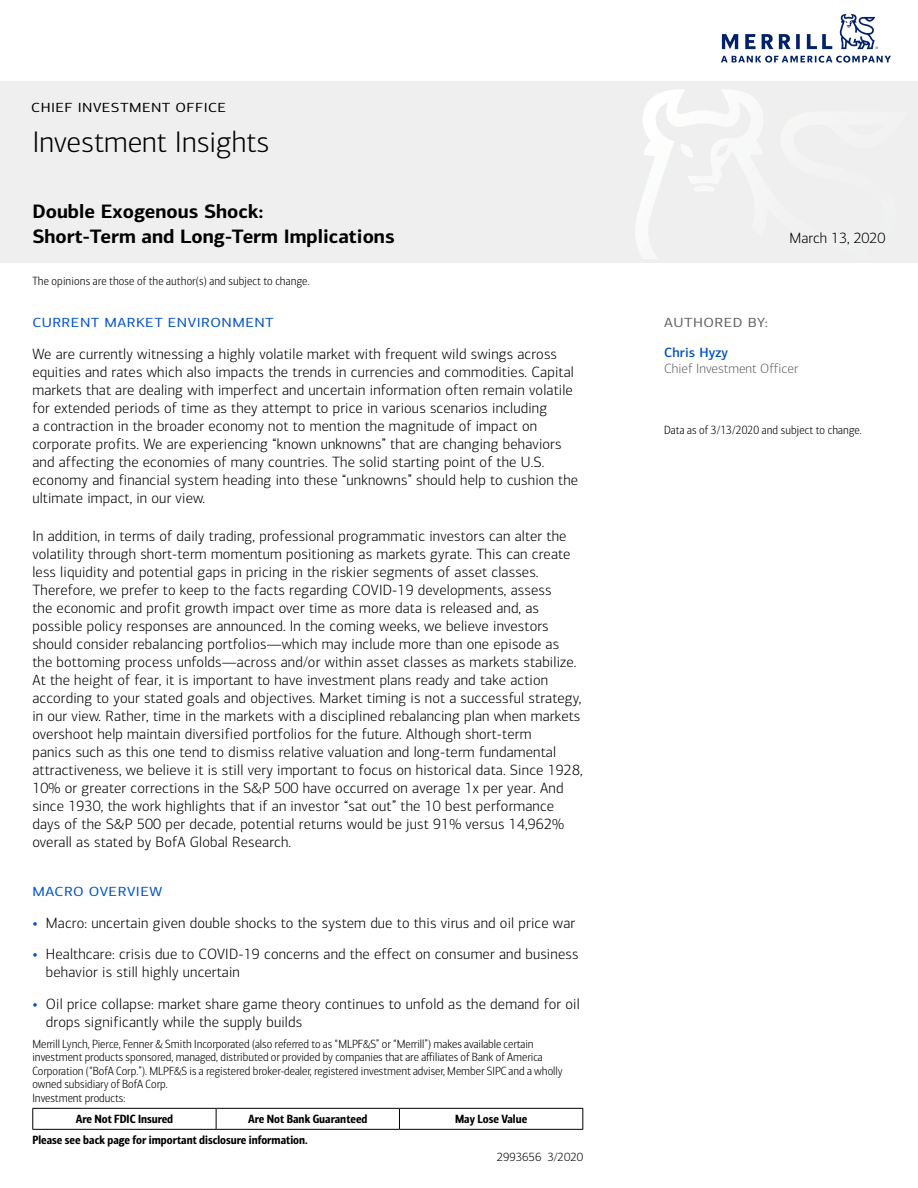
<style>
.page{position:relative;width:918px;height:1188px;background:#fff}
.page>*{position:absolute;margin:0;border:0;box-sizing:border-box;transform-origin:0 0}
.t1{font:300 30px "Connections";color:#000}
.t2{font:700 19.5px/25.5px "Connections";color:#000}
.BODY{font:300 15px/18px "Connections";letter-spacing:.01em;color:#000}
.Author_Description_S{font:300 13.5px "Connections";color:#646464}
.Author_name_SIDEBAR{font:500 13.5px "Connections";letter-spacing:.01em;color:#0052c2}
.t3{font:13.35px "Connections";letter-spacing:.03em;color:#0052c2;scale:1.14 1}
.t4{font:13.35px "Connections";letter-spacing:.03em;color:#000;scale:1.14 1}
.H1_SIDEBAR{font:13.35px "Connections";letter-spacing:.03em;color:#646464;scale:1.14 1}
.Exhibit_Source{font:300 12px/13.5px "Connections Cond";color:#000}
.t5{font:12px "Connections Cond Bld";color:#000}
.t6{font:300 12px "Connections";color:#000}
.s1{font-weight:500;color:#0052c2}
</style>
<div class="page">
<hr style="left:32px;top:1108px;width:184px;height:1px;background:#000">
<svg style="left:32px;top:1109px;width:1px;height:20px"></svg>
<hr style="left:216px;top:1108px;width:183px;height:1px;background:#000">
<svg style="left:216px;top:1109px;width:1px;height:20px"></svg>
<hr style="left:399px;top:1108px;width:184px;height:1px;background:#000">
<svg style="left:399px;top:1109px;width:1px;height:20px"></svg>
<svg style="left:582px;top:1109px;width:1px;height:20px"></svg>
<hr style="left:32px;top:1129px;width:184px;height:1px;background:#000">
<hr style="left:216px;top:1129px;width:183px;height:1px;background:#000">
<hr style="left:399px;top:1129px;width:184px;height:1px;background:#000">
<div style="left:0;top:81px;width:918px;height:181px;background:#efefef"></div>
<svg style="left:636px;top:89px;width:120px;height:159px"></svg>
<svg style="left:680px;top:144px;width:13px;height:14px"></svg>
<svg style="left:694px;top:184px;width:21px;height:8px"></svg>
<svg style="left:721px;top:56px;width:170px;height:7px"></svg>
<svg style="left:722px;top:34px;width:110px;height:15px"></svg>
<svg style="left:839px;top:14px;width:39px;height:35px"></svg>
<p class="t4" style="left:31px;top:100px;width:172px">CHIEF INVESTMENT OFFICE</p>
<h1 class="t1" style="left:32px;top:125px;width:239px">Investment Insights</h1>
<h2 class="t2" style="left:32px;top:198px;width:364px">Double Exogenous Shock:<br>Short-Term and Long-Term Implications</h2>
<p class="Exhibit_Source" style="left:32px;top:275px;width:279px">The opinions are those of the author(s) and subject to change.</p>
<h1 class="t3" style="left:32px;top:315px;width:213px">CURRENT MARKET ENVIRONMENT</h1>
<p class="BODY" style="left:32px;top:345px;width:547px">We are currently witnessing a highly volatile market with frequent wild swings across equities and rates which also impacts the trends in currencies and commodities. Capital markets that are dealing with imperfect and uncertain information often remain volatile for extended periods of time as they attempt to price in various scenarios including<br>a contraction in the broader economy not to mention the magnitude of impact on corporate profits. We are experiencing “known unknowns” that are changing behaviors and affecting the economies of many countries. The solid starting point of the U.S. economy and financial system heading into these “unknowns” should help to cushion the ultimate impact, in our view.</p>
<p class="BODY" style="left:32px;top:527px;width:552px">In addition, in terms of daily trading, professional programmatic investors can alter the volatility through short-term momentum positioning as markets gyrate. This can create less liquidity and potential gaps in pricing in the riskier segments of asset classes.<br>Therefore, we prefer to keep to the facts regarding COVID-19 developments, assess<br>the economic and profit growth impact over time as more data is released and, as possible policy responses are announced. In the coming weeks, we believe investors should consider rebalancing portfolios―which may include more than one episode as the bottoming process unfolds―across and/or within asset classes as markets stabilize.<br>At the height of fear, it is important to have investment plans ready and take action according to your stated goals and objectives. Market timing is not a successful strategy, in our view. Rather, time in the markets with a disciplined rebalancing plan when markets overshoot help maintain diversified portfolios for the future. Although short-term<br>panics such as this one tend to dismiss relative valuation and long-term fundamental attractiveness, we believe it is still very important to focus on historical data. Since 1928, 10% or greater corrections in the S&amp;P 500 have occurred on average 1x per year. And since 1930, the work highlights that if an investor “sat out” the 10 best performance days of the S&amp;P 500 per decade, potential returns would be just 91% versus 14,962% overall as stated by BofA Global Research.</p>
<h1 class="t3" style="left:32px;top:884px;width:115px">MACRO OVERVIEW</h1>
<p class="BODY" style="left:32px;top:914px;width:544px"><span class="s1">•</span> Macro: uncertain given double shocks to the system due to this virus and oil price war</p>
<p class="BODY" style="left:46px;top:945px;width:534px;text-indent:-14px"><span class="s1">•</span> Healthcare: crisis due to COVID-19 concerns and the effect on consumer and business behavior is still highly uncertain</p>
<p class="BODY" style="left:46px;top:995px;width:535px;text-indent:-14px"><span class="s1">•</span> Oil price collapse: market share game theory continues to unfold as the demand for oil drops significantly while the supply builds</p>
<p class="Exhibit_Source" style="left:32px;top:1037px;width:532px">Merrill Lynch, Pierce, Fenner &amp; Smith Incorporated (also referred to as “MLPF&amp;S” or “Merrill”) makes available certain investment products sponsored, managed, distributed or provided by companies that are affiliates of Bank of America Corporation (“BofA Corp.”). MLPF&amp;S is a registered broker-dealer, registered investment adviser, Member SIPC and a wholly owned subsidiary of BofA Corp.<br>Investment products:</p>
<p class="t5" style="left:76px;top:1112px;width:99px">Are Not FDIC Insured</p>
<p class="t5" style="left:248px;top:1112px;width:121px">Are Not Bank Guaranteed</p>
<p class="t5" style="left:455px;top:1112px;width:74px">May Lose Value</p>
<p class="t5" style="left:32px;top:1133px;width:277px">Please see back page for important disclosure information.</p>
<p class="t6" style="left:497px;top:1150px;width:88px">2993656 3/2020</p>
<p class="BODY" style="left:790px;top:229px;width:97px">March 13, 2020</p>
<h1 class="H1_SIDEBAR" style="left:664px;top:315px;width:93px">AUTHORED BY:</h1>
<p class="Author_name_SIDEBAR" style="left:664px;top:344px;width:65px">Chris Hyzy</p>
<p class="Author_Description_S" style="left:664px;top:361px;width:136px">Chief Investment Officer</p>
<p class="Exhibit_Source" style="left:664px;top:423px;width:199px">Data as of 3/13/2020 and subject to change.</p>
</div>
